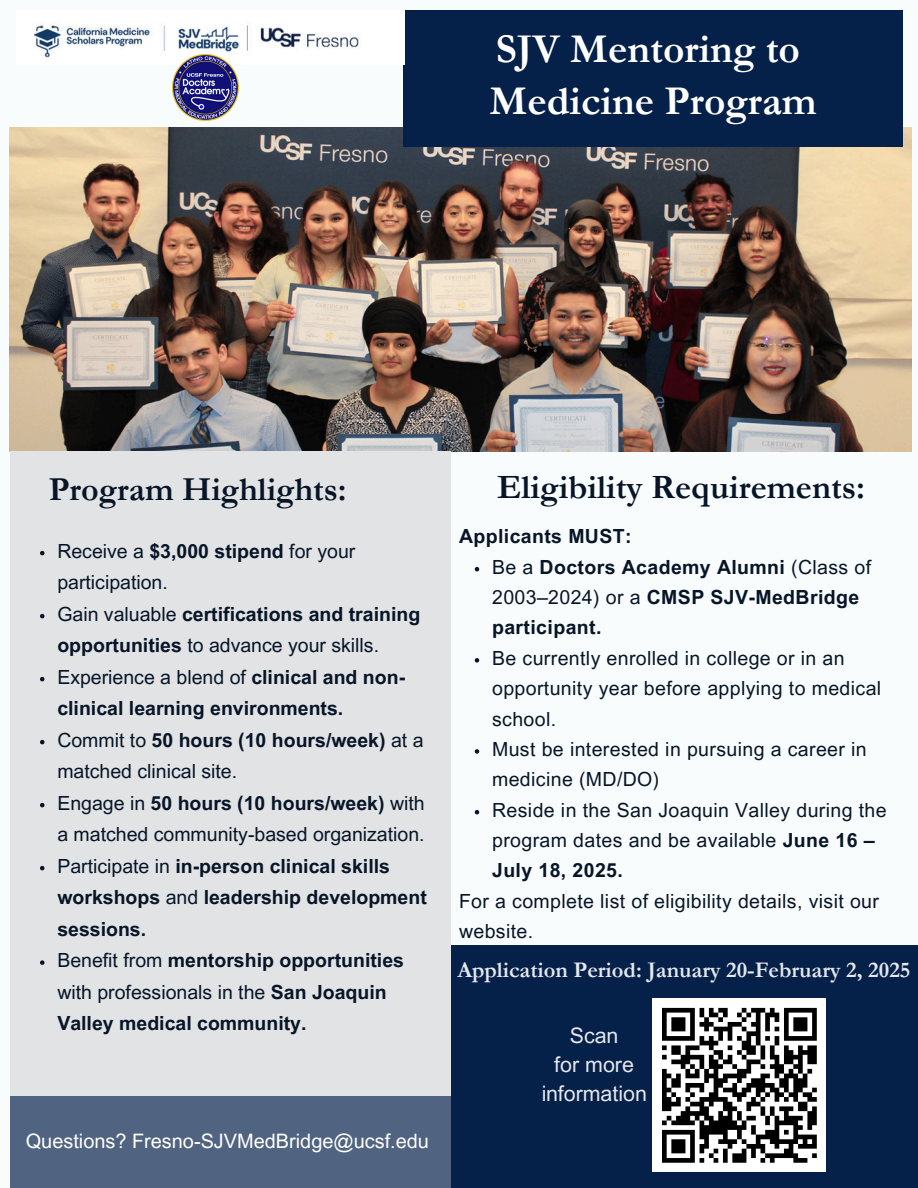
<style>
.page{position:relative;width:918px;height:1188px;background:#f9fcfd}
.page>*{position:absolute;margin:0;border:0;box-sizing:border-box;transform-origin:0 0}
.t1{font:700 41.25px/52.8px "Garamond";color:#fff}
.t2{font:700 34.35px "Garamond";color:#071527}
.t3{font:700 33.9px "Garamond";color:#071527}
.t4{font:700 22.5px "Garamond";color:#fff}
.t5{font:21.45px/29.2px "Arial MT Pro";color:#fff;text-align:center}
.t6{font:19.95px "Arial MT Pro";color:#fff}
.t7{font:700 19.5px/31.5px "Arial MT Pro";color:#071527}
.t8{font:19.5px/30.3px "Arial MT Pro";letter-spacing:.02em;color:#071527}
.t9{font:19.5px/31.5px "Arial MT Pro";color:#071527}
.t10{font:700 19.5px/30.3px "Arial MT Pro";letter-spacing:.02em;color:#071527}
.s1{font-weight:400}
.s2{font-weight:700}
</style>
<div class="page">
<img style="left:10px;top:127px;width:901px;height:324px">
<div style="left:403px;top:10px;width:499px;height:137px;background:#052049"></div>
<div style="left:10px;top:451px;width:441px;height:737px;background:#e1e3e5"></div>
<div style="left:10px;top:1096px;width:458px;height:92px;background:#506380"></div>
<div style="left:451px;top:945px;width:467px;height:243px;background:#052049"></div>
<img style="left:34px;top:10px;width:370px;height:54px">
<div style="left:653px;top:999px;width:173px;height:173px;background:#fff"></div>
<svg style="left:662px;top:1007px;width:155px;height:156px"></svg>
<img style="left:172px;top:55px;width:66px;height:66px">
<svg style="left:40px;top:551px;width:5px;height:4px"></svg>
<svg style="left:40px;top:614px;width:5px;height:4px"></svg>
<svg style="left:40px;top:677px;width:5px;height:4px"></svg>
<svg style="left:40px;top:740px;width:5px;height:4px"></svg>
<svg style="left:40px;top:803px;width:5px;height:4px"></svg>
<svg style="left:40px;top:866px;width:5px;height:4px"></svg>
<svg style="left:40px;top:960px;width:5px;height:5px"></svg>
<svg style="left:475px;top:567px;width:4px;height:4px"></svg>
<svg style="left:475px;top:658px;width:4px;height:5px"></svg>
<svg style="left:475px;top:749px;width:4px;height:5px"></svg>
<svg style="left:475px;top:810px;width:4px;height:4px"></svg>
<p class="t1" style="left:490px;top:23px;width:329px">SJV Mentoring to<br>Medicine Program</p>
<p class="t3" style="left:49px;top:471px;width:299px">Program Highlights:</p>
<p class="t2" style="left:497px;top:469px;width:369px">Eligibility Requirements:</p>
<p class="t10" style="left:459px;top:524px;width:174px">Applicants MUST:</p>
<p class="t10" style="left:492px;top:554px;width:381px"><span class="s1">Be a</span> Doctors Academy Alumni <span class="s1">(Class of<br>2003–2024) or a</span> CMSP SJV-MedBridge participant.</p>
<h2 class="t8" style="left:492px;top:645px;width:391px">Be currently enrolled in college or in an opportunity year before applying to medical school.</h2>
<h5 class="t8" style="left:492px;top:736px;width:376px">Must be interested in pursuing a career in medicine (MD/DO)</h5>
<p class="t8" style="left:492px;top:797px;width:396px">Reside in the San Joaquin Valley during the program dates and be available <span class="s2">June 16 –<br>July 18, 2025.</span></p>
<p class="t8" style="left:459px;top:888px;width:422px">For a complete list of eligibility details, visit our website.</p>
<p class="t9" style="left:57px;top:537px;width:299px">Receive a <span class="s2">$3,000 stipend</span> for your participation.</p>
<h1 class="t7" style="left:57px;top:600px;width:364px"><span class="s1">Gain valuable</span> certifications and training opportunities <span class="s1">to advance your skills.</span></h1>
<p class="t7" style="left:57px;top:663px;width:349px"><span class="s1">Experience a blend of</span> clinical and non&shy;clinical learning environments.</p>
<p class="t9" style="left:57px;top:726px;width:368px">Commit to <span class="s2">50 hours (10 hours/week)</span> at a matched clinical site.</p>
<h2 class="t9" style="left:57px;top:789px;width:369px">Engage in <span class="s2">50 hours (10 hours/week)</span> with a matched community-based organization.</h2>
<p class="t7" style="left:57px;top:852px;width:371px"><span class="s1">Participate in</span> in-person clinical skills workshops <span class="s1">and</span> leadership development sessions.</p>
<p class="t7" style="left:57px;top:947px;width:348px"><span class="s1">Benefit from</span> mentorship opportunities <span class="s1">with professionals in the</span> San Joaquin<br>Valley medical community.</p>
<p class="t4" style="left:457px;top:957px;width:455px">Application Period: January 20-February 2, 2025</p>
<p class="t5" style="left:541px;top:1023px;width:107px">Scan<br>for more information</p>
<p class="t6" style="left:26px;top:1133px;width:405px">Questions? Fresno-SJVMedBridge@ucsf.edu</p>
</div>
